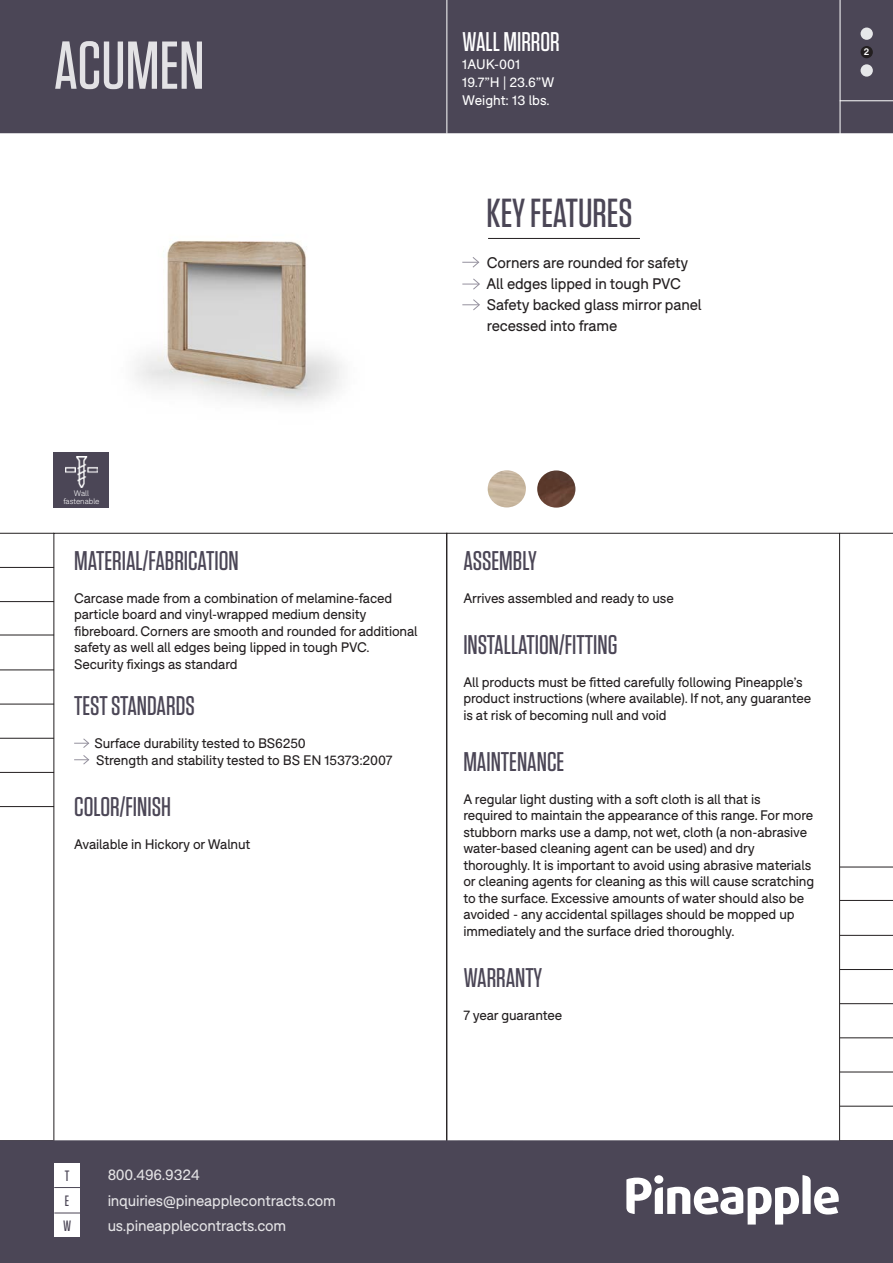
<style>
.page{position:relative;width:893px;height:1263px;background:#fff}
.page>*{position:absolute;margin:0;border:0;box-sizing:border-box;transform-origin:0 0}
.t1{font:500 67.5px "Tungsten";color:#fff}
.t2{font:500 40.5px "Tungsten";color:#4b4656}
.t3{font:500 27px "Tungsten";color:#4b4656}
.t4{font:500 27px "Tungsten";color:#fff}
.t5{font:15px/21px "F37 Bolton";letter-spacing:-.01em;color:#231f20}
.t6{font:15px "F37 Bolton";letter-spacing:-.01em;color:#fff}
.t7{font:500 15px "Tungsten";color:#4b4656}
.t8{font:13.5px/16.5px "F37 Bolton";letter-spacing:-.01em;color:#231f20}
.t9{font:13.5px/18px "F37 Bolton";color:#fff}
.PRODUCT_DIMS{font:700 9.45px "F37 Bolton";color:#fff}
.t10{font:300 7.8px/7.8px "F37 Bolton";color:#fff;text-align:center}
</style>
<div class="page">
<div style="left:1px;top:1px;width:891px;height:131px;background:#4b4656"></div>
<div style="left:0;top:0;width:893px;height:133px;border:2px solid #4b4656"></div>
<div style="left:1px;top:1141px;width:891px;height:121px;background:#4b4656"></div>
<div style="left:0;top:1140px;width:893px;height:123px;border:2px solid #4b4656"></div>
<hr style="left:840px;top:867px;width:53px;height:1px;background:#231f20">
<hr style="left:840px;top:1003px;width:53px;height:1px;background:#231f20">
<hr style="left:840px;top:935px;width:53px;height:1px;background:#231f20">
<hr style="left:840px;top:1072px;width:53px;height:1px;background:#231f20">
<hr style="left:840px;top:1037px;width:53px;height:1px;background:#231f20">
<hr style="left:840px;top:969px;width:53px;height:1px;background:#231f20">
<hr style="left:840px;top:1106px;width:53px;height:1px;background:#231f20">
<hr style="left:840px;top:900px;width:53px;height:1px;background:#231f20">
<svg style="left:626px;top:1175px;width:213px;height:49px"></svg>
<div style="left:654px;top:1175px;width:9px;height:9px;background:#fff;border-radius:50%"></div>
<div style="left:54px;top:1162px;width:26px;height:25px;background:#fff"></div>
<div style="left:54px;top:1187px;width:26px;height:25px;background:#fff"></div>
<svg style="left:54px;top:1187px;width:26px;height:1px"></svg>
<svg style="left:462px;top:257px;width:17px;height:11px"></svg>
<svg style="left:462px;top:278px;width:18px;height:12px"></svg>
<svg style="left:462px;top:299px;width:18px;height:12px"></svg>
<hr style="left:840px;top:533px;width:53px;height:1px;background:#231f20">
<div style="left:53px;top:452px;width:56px;height:55px;background:#4b4656"></div>
<img style="left:65px;top:457px;width:32px;height:30px">
<hr style="left:488px;top:238px;width:152px;height:1px;background:#231f20">
<hr style="left:840px;top:0;width:1px;height:135px;background:#fff">
<hr style="left:840px;top:100px;width:53px;height:1px;background:#fff">
<hr style="left:446px;top:0;width:1px;height:134px;background:#fff">
<svg style="left:74px;top:755px;width:15px;height:10px"></svg>
<svg style="left:74px;top:738px;width:15px;height:10px"></svg>
<hr style="left:0;top:601px;width:54px;height:1px;background:#231f20">
<hr style="left:0;top:738px;width:54px;height:1px;background:#231f20">
<hr style="left:0;top:669px;width:54px;height:1px;background:#231f20">
<hr style="left:0;top:533px;width:54px;height:1px;background:#231f20">
<hr style="left:0;top:806px;width:54px;height:1px;background:#231f20">
<hr style="left:0;top:772px;width:54px;height:1px;background:#231f20">
<hr style="left:0;top:704px;width:54px;height:1px;background:#231f20">
<hr style="left:0;top:567px;width:54px;height:1px;background:#231f20">
<hr style="left:0;top:635px;width:54px;height:1px;background:#231f20">
<div style="left:54px;top:1212px;width:26px;height:25px;background:#fff"></div>
<svg style="left:54px;top:1212px;width:26px;height:1px"></svg>
<img style="left:135px;top:240px;width:207px;height:165px">
<img style="left:537px;top:470px;width:38px;height:38px">
<img style="left:488px;top:470px;width:38px;height:37px">
<div style="left:861px;top:28px;width:12px;height:12px;background:#e6e7e9;border-radius:50%"></div>
<div style="left:861px;top:46px;width:12px;height:12px;background:#231f20;border-radius:50%"></div>
<div style="left:861px;top:64px;width:12px;height:13px;background:#e6e7e9;border-radius:50%"></div>
<h1 class="t1" style="left:54px;top:30px;width:152px">ACUMEN</h1>
<p class="t4" style="left:462px;top:27px;width:99px">WALL MIRROR</p>
<p class="t9" style="left:462px;top:55px;width:93px">1AUK-001<br>19.7”H | 23.6”W</p>
<p class="t9" style="left:462px;top:91px;width:89px">Weight: 13 lbs.</p>
<p class="t2" style="left:487px;top:192px;width:148px">KEY FEATURES</p>
<p class="t5" style="left:487px;top:252px;width:203px">Corners are rounded for safety</p>
<p class="t5" style="left:486px;top:273px;width:196px">All edges lipped in tough PVC</p>
<p class="t5" style="left:487px;top:294px;width:216px">Safety backed glass mirror panel recessed into frame</p>
<p class="PRODUCT_DIMS" style="left:864px;top:46px;width:7px">2</p>
<p class="t10" style="left:63px;top:489px;width:38px">Wall fastenable</p>
<p class="t3" style="left:74px;top:546px;width:166px">MATERIAL/FABRICATION</p>
<p class="t8" style="left:74px;top:590px;width:319px">Carcase made from a combination of melamine-faced</p>
<p class="t8" style="left:74px;top:606px;width:294px">particle board and vinyl-wrapped medium density</p>
<p class="t8" style="left:74px;top:623px;width:345px">fibreboard. Corners are smooth and rounded for additional</p>
<p class="t8" style="left:74px;top:639px;width:297px">safety as well all edges being lipped in tough PVC.</p>
<p class="t8" style="left:74px;top:656px;width:165px">Security fixings as standard</p>
<p class="t3" style="left:74px;top:692px;width:122px">TEST STANDARDS</p>
<p class="t8" style="left:94px;top:735px;width:213px">Surface durability tested to BS6250</p>
<p class="t8" style="left:96px;top:752px;width:298px">Strength and stability tested to BS EN 15373:2007</p>
<p class="t3" style="left:74px;top:792px;width:98px">COLOR/FINISH</p>
<p class="t8" style="left:74px;top:836px;width:178px">Available in Hickory or Walnut</p>
<p class="t3" style="left:463px;top:546px;width:75px">ASSEMBLY</p>
<p class="t8" style="left:463px;top:590px;width:212px">Arrives assembled and ready to use</p>
<p class="t3" style="left:463px;top:630px;width:156px">INSTALLATION/FITTING</p>
<p class="t8" style="left:463px;top:674px;width:349px">All products must be fitted carefully following Pineapple’s product instructions (where available). If not, any guarantee is at risk of becoming null and void</p>
<p class="t3" style="left:463px;top:747px;width:102px">MAINTENANCE</p>
<p class="t8" style="left:463px;top:791px;width:299px">A regular light dusting with a soft cloth is all that is</p>
<p class="t8" style="left:463px;top:807px;width:351px">required to maintain the appearance of this range. For more</p>
<p class="t8" style="left:463px;top:824px;width:345px">stubborn marks use a damp, not wet, cloth (a non-abrasive</p>
<p class="t8" style="left:463px;top:840px;width:352px">water-based cleaning agent can be used) and dry thoroughly. It is important to avoid using abrasive materials or cleaning agents for cleaning as this will cause scratching to the surface. Excessive amounts of water should also be avoided - any accidental spillages should be mopped up immediately and the surface dried thoroughly.</p>
<p class="t3" style="left:463px;top:963px;width:80px">WARRANTY</p>
<p class="t8" style="left:463px;top:1007px;width:100px">7 year guarantee</p>
<p class="t7" style="left:65px;top:1168px;width:6px">T</p>
<p class="t6" style="left:107px;top:1166px;width:94px">800.496.9324</p>
<p class="t7" style="left:65px;top:1193px;width:6px">E</p>
<p class="t6" style="left:107px;top:1191px;width:230px">inquiries@pineapplecontracts.com</p>
<p class="t7" style="left:63px;top:1218px;width:10px">W</p>
<p class="t6" style="left:107px;top:1217px;width:180px">us.pineapplecontracts.com</p>
</div>
